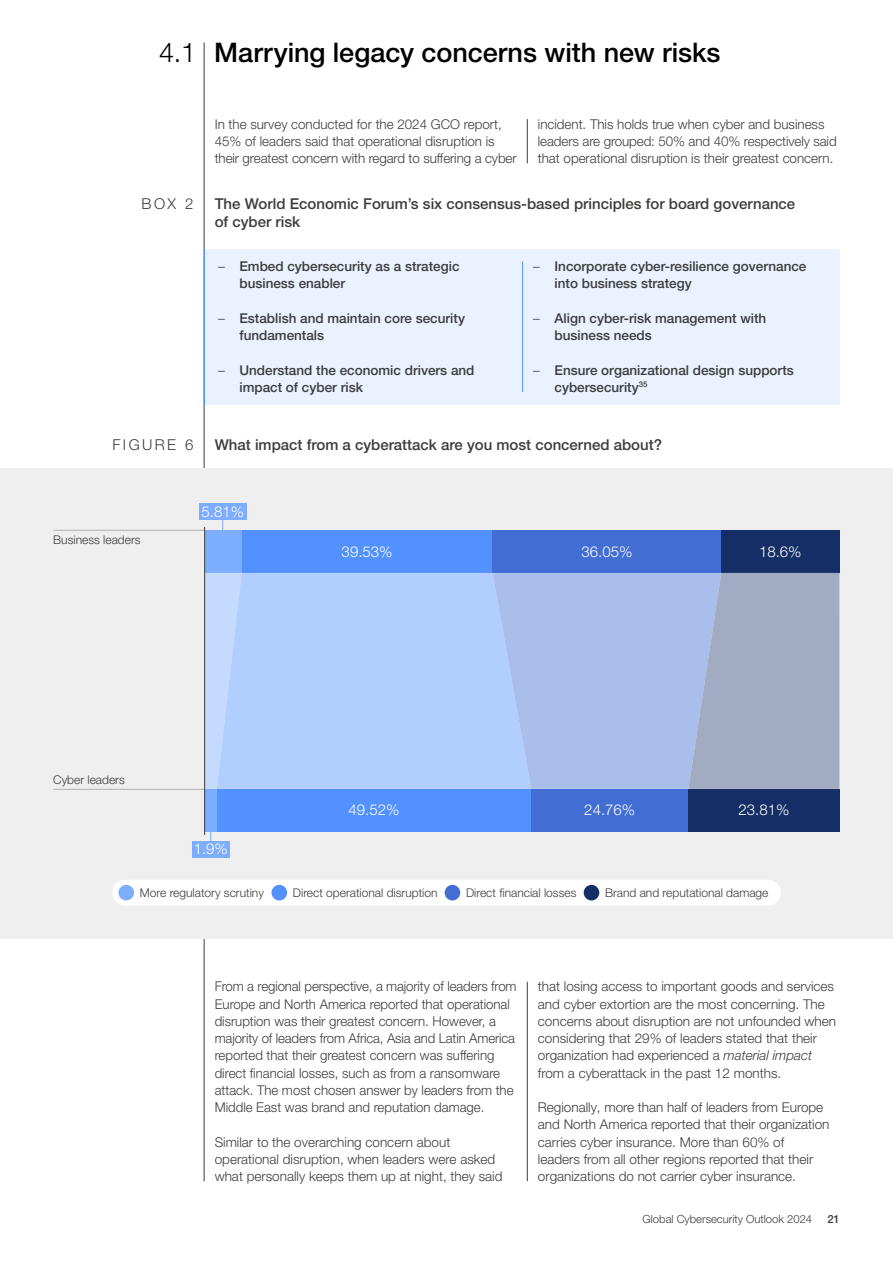
<style>
.page{position:relative;width:893px;height:1263px;background:#fff}
.page>*{position:absolute;margin:0;border:0;box-sizing:border-box;transform-origin:0 0}
.t1{font:500 27px "Helvetica Neue LT Pro";letter-spacing:-.005em;color:#000}
.t2{font:500 15px/18px "Helvetica Neue LT Pro";color:#3c3c3b}
.t3{font:300 15px "Helvetica Neue LT Pro";color:#fff}
.t4{font:300 15px "Helvetica Neue LT Pro";letter-spacing:.16em;color:#3c3c3b}
.t5{font:300 13.5px/17.2px "Helvetica Neue LT Pro";color:#3c3c3b}
.t6{font:500 13.5px/17.2px "Helvetica Neue LT Pro";color:#3c3c3b}
.t7{font:300 12px "Helvetica Neue LT Pro";color:#3d3c3b}
.t8{font:300 11.25px "Helvetica Neue LT Pro";color:#3c3c3b}
.t9{font:500 11.25px "Helvetica Neue LT Pro";color:#3c3c3b}
.s1{font-weight:300}
.s2{font-style:italic}
</style>
<div class="page">
<hr style="left:204px;top:43px;width:1px;height:1138px;background:#3c3c3b">
<hr style="left:527px;top:119px;width:1px;height:44px;background:#3c3c3b">
<hr style="left:204px;top:250px;width:1px;height:155px;background:#5291ff">
<div style="left:205px;top:250px;width:635px;height:155px;background:#eaf2ff"></div>
<hr style="left:522px;top:261px;width:1px;height:131px;background:#5291ff">
<div style="left:0;top:468px;width:893px;height:471px;background:#efefef"></div>
<div style="left:112px;top:880px;width:669px;height:25px;background:#fff;border-radius:13px"></div>
<div style="left:118px;top:885px;width:16px;height:15px;background:#7dadff;border-radius:50%"></div>
<div style="left:271px;top:885px;width:16px;height:15px;background:#5291ff;border-radius:50%"></div>
<div style="left:445px;top:885px;width:15px;height:15px;background:#426ed4;border-radius:50%"></div>
<div style="left:584px;top:885px;width:15px;height:15px;background:#152f66;border-radius:50%"></div>
<div style="left:192px;top:841px;width:38px;height:17px;background:#7dadff"></div>
<hr style="left:53px;top:530px;width:152px;height:1px;background:#b1b1b1">
<hr style="left:53px;top:789px;width:152px;height:1px;background:#b1b1b1">
<div style="left:199px;top:503px;width:48px;height:17px;background:#7dadff"></div>
<div style="left:205px;top:530px;width:37px;height:43px;background:#7dadff"></div>
<div style="left:205px;top:789px;width:12px;height:43px;background:#7dadff"></div>
<div style="left:217px;top:789px;width:314px;height:43px;background:#5291ff"></div>
<div style="left:531px;top:789px;width:157px;height:43px;background:#426ed4"></div>
<div style="left:688px;top:789px;width:151px;height:43px;background:#152f66"></div>
<div style="left:242px;top:530px;width:250px;height:43px;background:#5291ff"></div>
<div style="left:492px;top:530px;width:229px;height:43px;background:#426ed4"></div>
<div style="left:721px;top:530px;width:118px;height:43px;background:#152f66"></div>
<svg style="left:205px;top:573px;width:12px;height:216px;background:#c3d8fc"></svg>
<div style="left:217px;top:573px;width:275px;height:216px;background:#b1ceff"></div>
<svg style="left:492px;top:573px;width:196px;height:216px;background:#aabfed"></svg>
<svg style="left:688px;top:573px;width:151px;height:216px;background:#a2aec6"></svg>
<hr style="left:204px;top:527px;width:1px;height:308px;background:#3d3c3b">
<hr style="left:527px;top:982px;width:1px;height:199px;background:#3c3c3b">
<h1 class="t1" style="left:159px;top:36px;width:563px"><span class="s1">4.1</span> Marrying legacy concerns with new risks</h1>
<p class="t4" style="left:142px;top:194px;width:53px">BOX 2</p>
<p class="t5" style="left:215px;top:115px;width:303px">In the survey conducted for the 2024 GCO report,<br>45% of leaders said that operational disruption is their greatest concern with regard to suffering a cyber</p>
<p class="t5" style="left:538px;top:115px;width:300px">incident. This holds true when cyber and business leaders are grouped: 50% and 40% respectively said that operational disruption is their greatest concern.</p>
<p class="t2" style="left:215px;top:194px;width:582px">The World Economic Forum’s six consensus-based principles for board governance of cyber risk</p>
<p class="t6" style="left:239px;top:257px;width:222px;text-indent:-21px"><span class="s1">–</span> Embed cybersecurity as a strategic business enabler</p>
<p class="t6" style="left:239px;top:309px;width:227px;text-indent:-21px"><span class="s1">–</span> Establish and maintain core security fundamentals</p>
<p class="t6" style="left:239px;top:361px;width:237px;text-indent:-21px"><span class="s1">–</span> Understand the economic drivers and impact of cyber risk</p>
<p class="t6" style="left:554px;top:257px;width:253px;text-indent:-21px"><span class="s1">–</span> Incorporate cyber-resilience governance into business strategy</p>
<p class="t6" style="left:554px;top:309px;width:213px;text-indent:-21px"><span class="s1">–</span> Align cyber-risk management with business needs</p>
<p class="t6" style="left:554px;top:361px;width:241px;text-indent:-21px"><span class="s1">–</span> Ensure organizational design supports cybersecurity<sup>35</sup></p>
<p class="t4" style="left:112px;top:435px;width:82px">FIGURE 6</p>
<p class="t2" style="left:215px;top:435px;width:449px">What impact from a cyberattack are you most concerned about?</p>
<p class="t7" style="left:53px;top:532px;width:89px">Business leaders</p>
<p class="t3" style="left:202px;top:502px;width:44px">5.81%</p>
<p class="t7" style="left:53px;top:772px;width:73px">Cyber leaders</p>
<p class="t3" style="left:194px;top:840px;width:36px">1.9%</p>
<p class="t3" style="left:342px;top:543px;width:52px">39.53%</p>
<p class="t3" style="left:581px;top:543px;width:52px">36.05%</p>
<p class="t3" style="left:759px;top:543px;width:44px">18.6%</p>
<p class="t3" style="left:349px;top:801px;width:52px">49.52%</p>
<p class="t3" style="left:584px;top:801px;width:52px">24.76%</p>
<p class="t3" style="left:738px;top:801px;width:52px">23.81%</p>
<p class="t7" style="left:140px;top:885px;width:126px">More regulatory scrutiny</p>
<p class="t7" style="left:293px;top:885px;width:146px">Direct operational disruption</p>
<p class="t7" style="left:466px;top:885px;width:112px">Direct financial losses</p>
<p class="t7" style="left:605px;top:885px;width:165px">Brand and reputational damage</p>
<p class="t5" style="left:215px;top:978px;width:303px">From a regional perspective, a majority of leaders from Europe and North America reported that operational disruption was their greatest concern. However, a majority of leaders from Africa, Asia and Latin America reported that their greatest concern was suffering direct financial losses, such as from a ransomware attack. The most chosen answer by leaders from the Middle East was brand and reputation damage.</p>
<p class="t5" style="left:215px;top:1133px;width:289px">Similar to the overarching concern about operational disruption, when leaders were asked what personally keeps them up at night, they said</p>
<p class="t5" style="left:538px;top:978px;width:300px">that losing access to important goods and services and cyber extortion are the most concerning. The concerns about disruption are not unfounded when considering that 29% of leaders stated that their organization had experienced a <span class="s2">material impact </span>from a cyberattack in the past 12 months.</p>
<p class="t5" style="left:538px;top:1098px;width:293px">Regionally, more than half of leaders from Europe and North America reported that their organization carries cyber insurance. More than 60% of leaders from all other regions reported that their organizations do not carrier cyber insurance.</p>
<p class="t8" style="left:642px;top:1212px;width:171px">Global Cybersecurity Outlook 2024</p>
<p class="t9" style="left:827px;top:1212px;width:14px">21</p>
</div>
